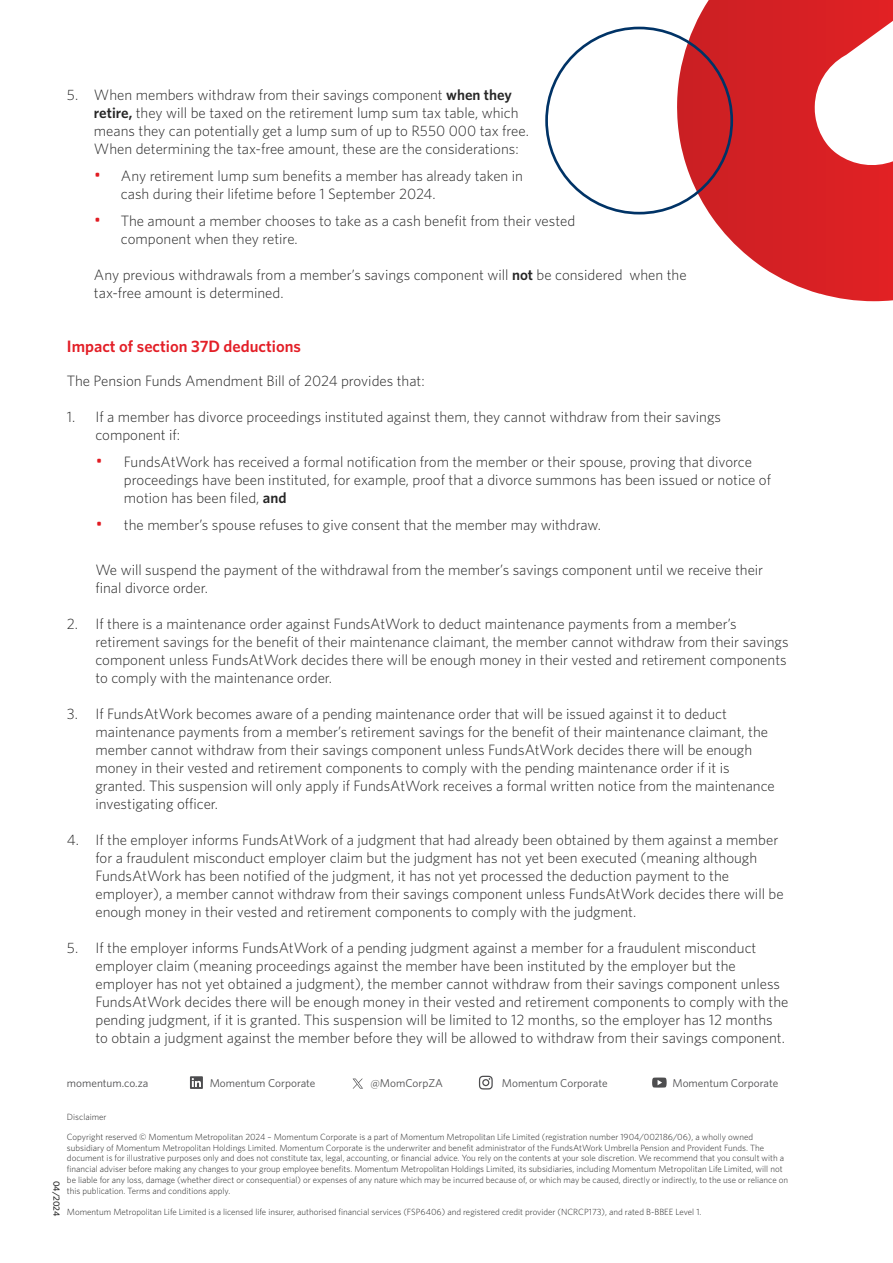
<style>
.page{position:relative;width:893px;height:1263px;background:#fff}
.page>*{position:absolute;margin:0;border:0;box-sizing:border-box;transform-origin:0 0}
.t1{font:600 16.5px "Whitney";color:#e31f27}
.t2{font:300 15px/18px "Whitney";color:#262626}
.t3{font:11.4px "Whitney";color:#4d4d4f}
.t4{font:300 9px/10.8px "Whitney";color:#262626}
.t5{font:500 9px "Whitney";letter-spacing:-.005em;color:#262626}
.s1{font-weight:600}
.s2{font-size:18px;color:#e11b22}
</style>
<div class="page">
<svg style="left:582px;top:0;width:311px;height:302px"></svg>
<svg style="left:652px;top:1077px;width:15px;height:10px"></svg>
<svg style="left:190px;top:1076px;width:13px;height:13px"></svg>
<svg style="left:479px;top:1076px;width:14px;height:13px"></svg>
<svg style="left:353px;top:1078px;width:10px;height:10px"></svg>
<p class="t2" style="left:94px;top:85px;width:436px;text-indent:-27px">5. When members withdraw from their savings component <span class="s1">when they retire,</span> they will be taxed on the retirement lump sum tax table, which means they can potentially get a lump sum of up to R550 000 tax free.<br>When determining the tax-free amount, these are the considerations:</p>
<p class="t2" style="left:121px;top:166px;width:404px;text-indent:-27px"><span class="s2">•</span> Any retirement lump sum benefits a member has already taken in cash during their lifetime before 1 September 2024.</p>
<p class="t2" style="left:121px;top:211px;width:456px;text-indent:-27px"><span class="s2">•</span> The amount a member chooses to take as a cash benefit from their vested component when they retire.</p>
<p class="t2" style="left:94px;top:265px;width:594px">Any previous withdrawals from a member’s savings component will <span class="s1">not</span> be considered when the tax-free amount is determined.</p>
<p class="t1" style="left:67px;top:335px;width:236px">Impact of section 37D deductions</p>
<p class="t2" style="left:67px;top:371px;width:359px">The Pension Funds Amendment Bill of 2024 provides that:</p>
<p class="t2" style="left:95px;top:407px;width:627px;text-indent:-28px">1. If a member has divorce proceedings instituted against them, they cannot withdraw from their savings component if:</p>
<p class="t2" style="left:124px;top:452px;width:649px;text-indent:-28px"><span class="s2">•</span> FundsAtWork has received a formal notification from the member or their spouse, proving that divorce proceedings have been instituted, for example, proof that a divorce summons has been issued or notice of motion has been filed, <span class="s1">and</span></p>
<p class="t2" style="left:95px;top:515px;width:507px"><span class="s2">•</span> the member’s spouse refuses to give consent that the member may withdraw.</p>
<p class="t2" style="left:95px;top:560px;width:669px">We will suspend the payment of the withdrawal from the member’s savings component until we receive their final divorce order.</p>
<p class="t2" style="left:95px;top:614px;width:694px;text-indent:-28px">2. If there is a maintenance order against FundsAtWork to deduct maintenance payments from a member’s retirement savings for the benefit of their maintenance claimant, the member cannot withdraw from their savings component unless FundsAtWork decides there will be enough money in their vested and retirement components to comply with the maintenance order.</p>
<p class="t2" style="left:95px;top:704px;width:681px;text-indent:-28px">3. If FundsAtWork becomes aware of a pending maintenance order that will be issued against it to deduct maintenance payments from a member’s retirement savings for the benefit of their maintenance claimant, the member cannot withdraw from their savings component unless FundsAtWork decides there will be enough money in their vested and retirement components to comply with the pending maintenance order if it is granted. This suspension will only apply if FundsAtWork receives a formal written notice from the maintenance investigating officer.</p>
<p class="t2" style="left:95px;top:830px;width:690px;text-indent:-28px">4. If the employer informs FundsAtWork of a judgment that had already been obtained by them against a member for a fraudulent misconduct employer claim but the judgment has not yet been executed (meaning although FundsAtWork has been notified of the judgment, it has not yet processed the deduction payment to the employer), a member cannot withdraw from their savings component unless FundsAtWork decides there will be enough money in their vested and retirement components to comply with the judgment.</p>
<p class="t2" style="left:95px;top:938px;width:694px;text-indent:-28px">5. If the employer informs FundsAtWork of a pending judgment against a member for a fraudulent misconduct employer claim (meaning proceedings against the member have been instituted by the employer but the employer has not yet obtained a judgment), the member cannot withdraw from their savings component unless FundsAtWork decides there will be enough money in their vested and retirement components to comply with the pending judgment, if it is granted. This suspension will be limited to 12 months, so the employer has 12 months to obtain a judgment against the member before they will be allowed to withdraw from their savings component.</p>
<p class="t3" style="left:67px;top:1075px;width:83px">momentum.co.za</p>
<p class="t3" style="left:210px;top:1075px;width:107px">Momentum Corporate</p>
<p class="t3" style="left:370px;top:1075px;width:74px">@MomCorpZA</p>
<p class="t3" style="left:502px;top:1075px;width:107px">Momentum Corporate</p>
<p class="t3" style="left:672px;top:1075px;width:107px">Momentum Corporate</p>
<p class="t4" style="left:67px;top:1111px;width:41px">Disclaimer</p>
<p class="t4" style="left:67px;top:1131px;width:723px">Copyright reserved © Momentum Metropolitan 2024 – Momentum Corporate is a part of Momentum Metropolitan Life Limited (registration number 1904/002186/06), a wholly owned subsidiary of Momentum Metropolitan Holdings Limited. Momentum Corporate is the underwriter and benefit administrator of the FundsAtWork Umbrella Pension and Provident Funds. The document is for illustrative purposes only and does not constitute tax, legal, accounting, or financial advice. You rely on the contents at your sole discretion. We recommend that you consult with a financial adviser before making any changes to your group employee benefits. Momentum Metropolitan Holdings Limited, its subsidiaries, including Momentum Metropolitan Life Limited, will not be liable for any loss, damage (whether direct or consequential) or expenses of any nature which may be incurred because of, or which may be caused, directly or indirectly, to the use or reliance on this publication. Terms and conditions apply.</p>
<p class="t4" style="left:67px;top:1206px;width:636px">Momentum Metropolitan Life Limited is a licensed life insurer, authorised financial services (FSP6406) and registered credit provider (NCRCP173), and rated B-BBEE Level 1.</p>
<p class="t5" style="left:63px;top:1181px;width:37px;rotate:90deg">04/2024</p>
</div>
